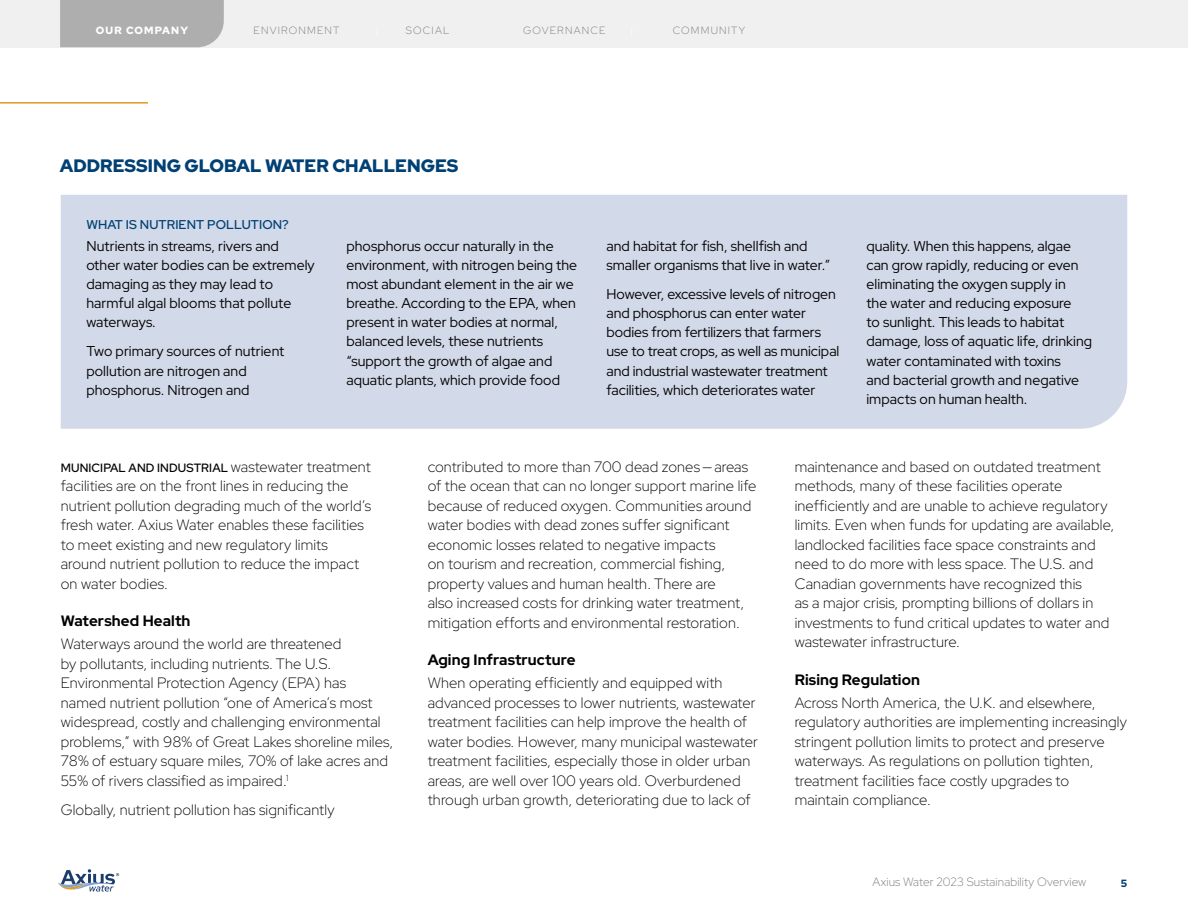
<style>
.page{position:relative;width:1188px;height:918px;background:#fff}
.page>*{position:absolute;margin:0;border:0;box-sizing:border-box;transform-origin:0 0}
.H4_-_Smaller_heading{font:900 18px "Red Hat Display";color:#004074}
.Body{font:300 15px/19.5px "Red Hat Display";letter-spacing:.01em;color:#000}
.H2_-_NEW_Subhead{font:700 15px "Red Hat Display";letter-spacing:.01em;color:#000}
._9_5_body{font:14.25px/19.2px "Red Hat Display";letter-spacing:.005em;color:#000}
.H3_-_Third_Subhead{font:500 12.75px "Red Hat Display";letter-spacing:.01em;color:#004074}
.Body-2{font:600 12px "Red Hat Display";letter-spacing:.01em;color:#000}
.Body-3{font:300 12px "Red Hat Display";letter-spacing:.01em;color:#76797c}
.Section_text{font:300 10.5px "Red Hat Display";letter-spacing:.11em;color:#76797c}
.Section_text-2{font:900 10.5px "Red Hat Display";letter-spacing:.11em;color:#fff}
.Body-4{font:900 10.5px "Red Hat Display";color:#004074}
.s1{font-weight:300;font-size:15px}
</style>
<div class="page">
<svg style="left:58px;top:869px;width:61px;height:23px"></svg>
<div style="left:0;top:0;width:1188px;height:47px;background:#f0f0f0"></div>
<hr style="left:0;top:102px;width:148px;height:2px;background:#e7981f">
<div style="left:61px;top:195px;width:1066px;height:234px;background:#d2d9e8"></div>
<div style="left:60px;top:0;width:164px;height:47px;background:#aeaeaf"></div>
<p class="Section_text-2" style="left:96px;top:24px;width:94px">OUR COMPANY</p>
<p class="Section_text" style="left:254px;top:24px;width:87px">ENVIRONMENT</p>
<p class="Section_text" style="left:406px;top:24px;width:45px">SOCIAL</p>
<p class="Section_text" style="left:523px;top:24px;width:84px">GOVERNANCE</p>
<p class="Section_text" style="left:673px;top:24px;width:74px">COMMUNITY</p>
<p class="H4_-_Smaller_heading" style="left:60px;top:154px;width:400px">ADDRESSING GLOBAL WATER CHALLENGES</p>
<p class="H3_-_Third_Subhead" style="left:86px;top:216px;width:204px">WHAT IS NUTRIENT POLLUTION?</p>
<p class="_9_5_body" style="left:86px;top:236px;width:230px">Nutrients in streams, rivers and other water bodies can be extremely damaging as they may lead to harmful algal blooms that pollute waterways.</p>
<p class="_9_5_body" style="left:86px;top:341px;width:200px">Two primary sources of nutrient pollution are nitrogen and phosphorus. Nitrogen and</p>
<p class="_9_5_body" style="left:346px;top:236px;width:232px">phosphorus occur naturally in the environment, with nitrogen being the most abundant element in the air we breathe. According to the EPA, when present in water bodies at normal, balanced levels, these nutrients “support the growth of algae and aquatic plants, which provide food</p>
<p class="_9_5_body" style="left:606px;top:236px;width:225px">and habitat for fish, shellfish and smaller organisms that live in water.”</p>
<p class="_9_5_body" style="left:606px;top:284px;width:235px">However, excessive levels of nitrogen and phosphorus can enter water bodies from fertilizers that farmers use to treat crops, as well as municipal and industrial wastewater treatment facilities, which deteriorates water</p>
<p class="_9_5_body" style="left:866px;top:236px;width:227px">quality. When this happens, algae can grow rapidly, reducing or even eliminating the oxygen supply in<br>the water and reducing exposure<br>to sunlight. This leads to habitat damage, loss of aquatic life, drinking water contaminated with toxins<br>and bacterial growth and negative impacts on human health.</p>
<p class="Body-2" style="left:61px;top:460px;width:312px">MUNICIPAL AND INDUSTRIAL <span class="s1">wastewater treatment</span></p>
<p class="Body" style="left:61px;top:476px;width:312px">facilities are on the front lines in reducing the nutrient pollution degrading much of the world’s fresh water. Axius Water enables these facilities to meet existing and new regulatory limits around nutrient pollution to reduce the impact on water bodies.</p>
<p class="H2_-_NEW_Subhead" style="left:61px;top:611px;width:131px">Watershed Health</p>
<p class="Body" style="left:61px;top:634px;width:334px">Waterways around the world are threatened<br>by pollutants, including nutrients. The U.S.<br>Environmental Protection Agency (EPA) has named nutrient pollution “one of America’s most widespread, costly and challenging environmental problems,” with 98% of Great Lakes shoreline miles, 78% of estuary square miles, 70% of lake acres and 55% of rivers classified as impaired.<sup>1</sup></p>
<p class="Body" style="left:61px;top:800px;width:275px">Globally, nutrient pollution has significantly</p>
<p class="Body" style="left:428px;top:456px;width:330px">contributed to more than 700 dead zones — areas of the ocean that can no longer support marine life because of reduced oxygen. Communities around water bodies with dead zones suffer significant economic losses related to negative impacts<br>on tourism and recreation, commercial fishing, property values and human health. There are<br>also increased costs for drinking water treatment, mitigation efforts and environmental restoration.</p>
<p class="H2_-_NEW_Subhead" style="left:428px;top:650px;width:149px">Aging Infrastructure</p>
<p class="Body" style="left:428px;top:673px;width:332px">When operating efficiently and equipped with advanced processes to lower nutrients, wastewater treatment facilities can help improve the health of water bodies. However, many municipal wastewater treatment facilities, especially those in older urban areas, are well over 100 years old. Overburdened through urban growth, deteriorating due to lack of</p>
<p class="Body" style="left:795px;top:456px;width:321px">maintenance and based on outdated treatment methods, many of these facilities operate inefficiently and are unable to achieve regulatory limits. Even when funds for updating are available, landlocked facilities face space constraints and need to do more with less space. The U.S. and Canadian governments have recognized this<br>as a major crisis, prompting billions of dollars in investments to fund critical updates to water and wastewater infrastructure.</p>
<p class="H2_-_NEW_Subhead" style="left:795px;top:670px;width:127px">Rising Regulation</p>
<p class="Body" style="left:795px;top:693px;width:334px">Across North America, the U.K. and elsewhere, regulatory authorities are implementing increasingly stringent pollution limits to protect and preserve waterways. As regulations on pollution tighten, treatment facilities face costly upgrades to maintain compliance.</p>
<p class="Body-3" style="left:873px;top:874px;width:215px">Axius Water 2023 Sustainability Overview</p>
<p class="Body-4" style="left:1121px;top:876px;width:8px">5</p>
</div>
